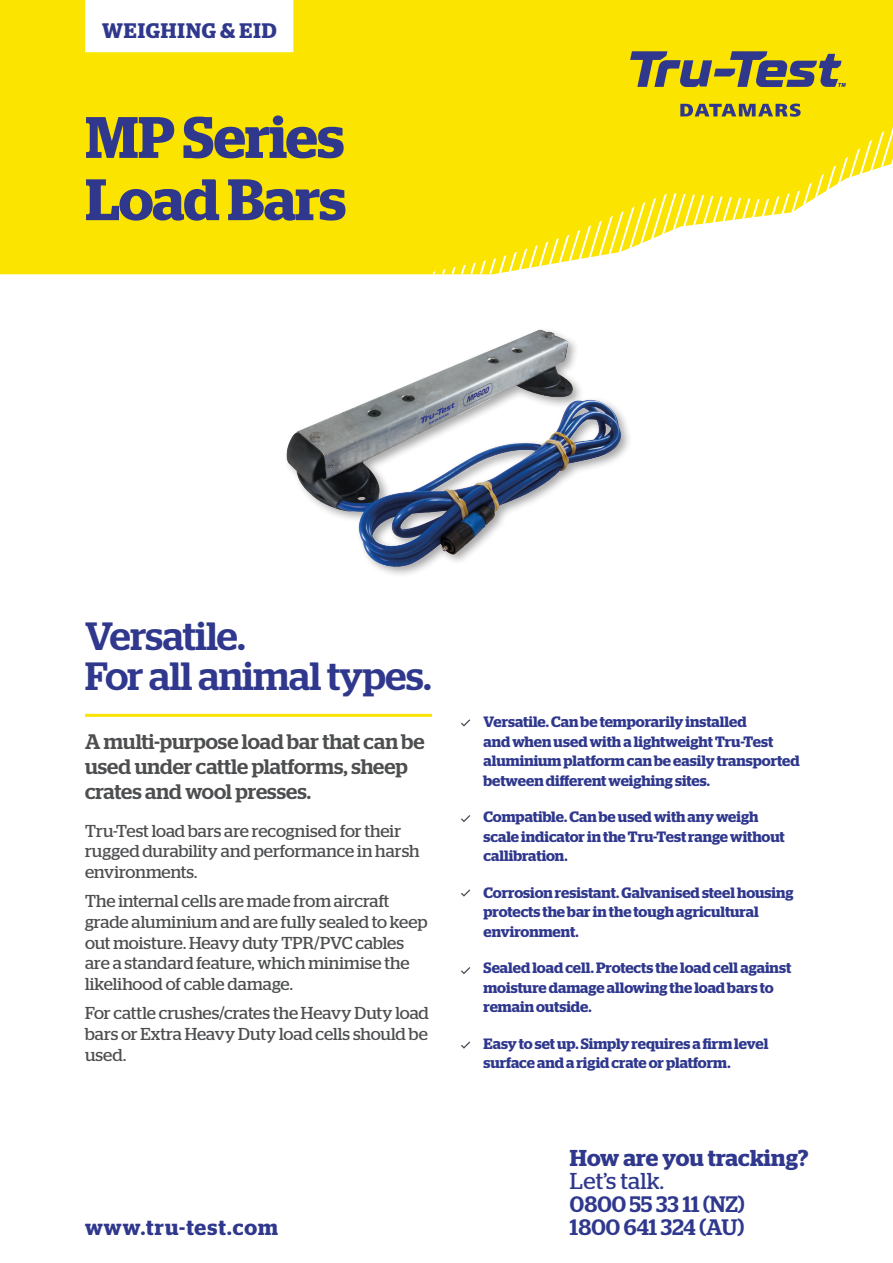
<style>
.page{position:relative;width:893px;height:1263px;background:#fff}
.page>*{position:absolute;margin:0;border:0;box-sizing:border-box;transform-origin:0 0}
.Data_sheet_title_-_b{font:600 58.35px "Stag";letter-spacing:-.015em;color:#2f388d}
.Subhead{font:500 39.45px/39.3px "Stag";letter-spacing:-.01em;color:#2f388d}
.How_are_you_tracking{font:600 22.95px "Stag";letter-spacing:.005em;color:#2f388d}
.Let_s_talk{font:22.95px "Stag";letter-spacing:.01em;color:#2f388d}
.Contact_number_rever{font:500 22.35px "Stag";color:#2f388d}
.www_tru-test_com{font:600 21.45px "Stag";letter-spacing:.05em;color:#2f388d}
.Intro_body{font:500 21px/25.2px "Stag";color:#4d4e50}
.Data_sheet_category{font:600 21px "Stag";letter-spacing:.05em;color:#2f388d}
.Body{font:17.25px/20.7px "Stag";color:#4d4e50}
.Top_5_Benefits{font:600 15px/19.5px "Stag";color:#2f388d}
</style>
<div class="page">
<div style="left:0;top:0;width:893px;height:274px;background:#fae400"></div>
<svg style="left:425px;top:125px;width:468px;height:149px"></svg>
<svg style="left:680px;top:104px;width:121px;height:13px;background:#89854d"></svg>
<svg style="left:621px;top:0;width:225px;height:87px;background:#d3c31a"></svg>
<div style="left:85px;top:0;width:208px;height:52px;background:#fff"></div>
<hr style="left:85px;top:714px;width:347px;height:3px;background:#fae400">
<img style="left:286px;top:329px;width:343px;height:246px">
<svg style="left:461px;top:719px;width:9px;height:7px"></svg>
<svg style="left:461px;top:815px;width:9px;height:7px"></svg>
<svg style="left:461px;top:889px;width:9px;height:7px"></svg>
<svg style="left:461px;top:967px;width:9px;height:7px"></svg>
<svg style="left:461px;top:1041px;width:9px;height:7px"></svg>
<p class="Data_sheet_category" style="left:102px;top:19px;width:176px">WEIGHING &amp; EID</p>
<p class="Data_sheet_title_-_b" style="left:85px;top:103px;width:260px">MP Series</p>
<p class="Data_sheet_title_-_b" style="left:85px;top:165px;width:262px">Load Bars</p>
<p class="Subhead" style="left:85px;top:616px;width:348px">Versatile.<br>For all animal types.</p>
<p class="Intro_body" style="left:85px;top:728px;width:341px">A multi-purpose load bar that can be used under cattle platforms, sheep crates and wool presses.</p>
<p class="Body" style="left:85px;top:820px;width:336px">Tru-Test load bars are recognised for their rugged durability and performance in harsh environments.</p>
<p class="Body" style="left:85px;top:891px;width:344px">The internal cells are made from aircraft grade aluminium and are fully sealed to keep out moisture. Heavy duty TPR/PVC cables are a standard feature, which minimise the likelihood of cable damage.</p>
<p class="Body" style="left:85px;top:1003px;width:345px;text-align:justify">For cattle crushes/crates the Heavy Duty load bars or Extra Heavy Duty load cells should be used.</p>
<p class="www_tru-test_com" style="left:85px;top:1215px;width:195px">www.tru-test.com</p>
<p class="Top_5_Benefits" style="left:483px;top:712px;width:318px">Versatile. Can be temporarily installed<br>and when used with a lightweight Tru-Test aluminium platform can be easily transported between different weighing sites.</p>
<p class="Top_5_Benefits" style="left:483px;top:807px;width:303px">Compatible. Can be used with any weigh scale indicator in the Tru-Test range without callibration.</p>
<p class="Top_5_Benefits" style="left:483px;top:883px;width:312px">Corrosion resistant. Galvanised steel housing protects the bar in the tough agricultural environment.</p>
<p class="Top_5_Benefits" style="left:483px;top:958px;width:309px">Sealed load cell. Protects the load cell against moisture damage allowing the load bars to remain outside.</p>
<p class="Top_5_Benefits" style="left:483px;top:1034px;width:286px">Easy to set up. Simply requires a firm level surface and a rigid crate or platform.</p>
<p class="How_are_you_tracking" style="left:570px;top:1144px;width:240px">How are you tracking?</p>
<p class="Let_s_talk" style="left:570px;top:1167px;width:96px">Let’s talk.</p>
<p class="Contact_number_rever" style="left:570px;top:1191px;width:176px">0800 55 33 11 (NZ)</p>
<p class="Contact_number_rever" style="left:570px;top:1214px;width:176px">1800 641 324 (AU)</p>
</div>
